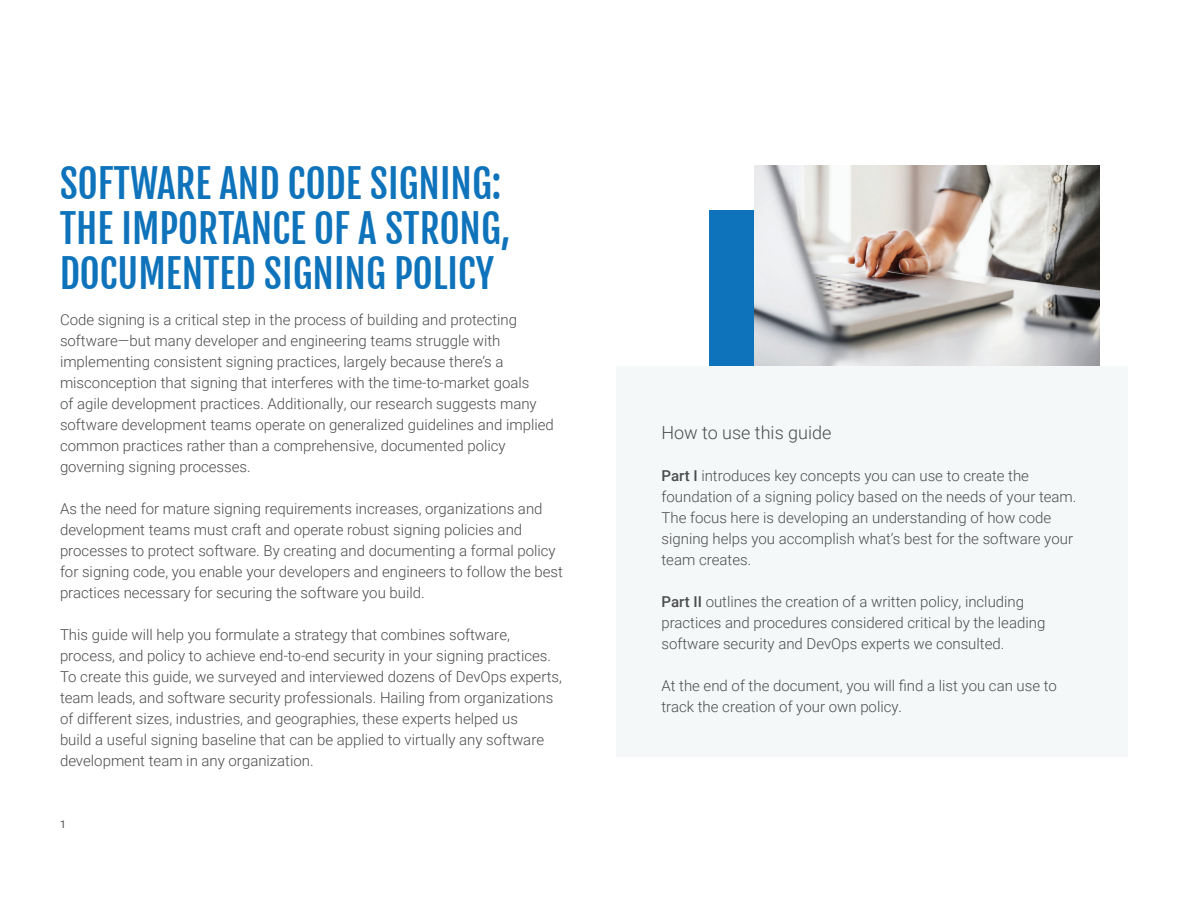
<style>
.page{position:relative;width:1188px;height:918px;background:#fff}
.page>*{position:absolute;margin:0;border:0;box-sizing:border-box;transform-origin:0 0}
.t1{font:39px/45px "Fjalla One";color:#0e73bb}
.t2{font:300 18px "Roboto";color:#4b4c4d}
.t3{font:300 15px/21px "Roboto";color:#4b4c4d}
.t4{font:10.5px "Roboto";color:#4b4c4d}
.s1{font-weight:500}
</style>
<div class="page">
<div style="left:710px;top:210px;width:145px;height:201px;background:#0e73bb"></div>
<div style="left:616px;top:366px;width:512px;height:391px;background:#f5f8f9"></div>
<img style="left:754px;top:165px;width:346px;height:201px">
<h1 class="t1" style="left:60px;top:162px;width:453px">SOFTWARE AND CODE SIGNING:<br>THE IMPORTANCE OF A STRONG,<br>DOCUMENTED SIGNING POLICY</h1>
<p class="t3" style="left:60px;top:308px;width:495px">Code signing is a critical step in the process of building and protecting software—but many developer and engineering teams struggle with implementing consistent signing practices, largely because there’s a misconception that signing that interferes with the time-to-market goals<br>of agile development practices. Additionally, our research suggests many software development teams operate on generalized guidelines and implied common practices rather than a comprehensive, documented policy governing signing processes.</p>
<p class="t3" style="left:60px;top:497px;width:504px">As the need for mature signing requirements increases, organizations and development teams must craft and operate robust signing policies and processes to protect software. By creating and documenting a formal policy for signing code, you enable your developers and engineers to follow the best practices necessary for securing the software you build.</p>
<p class="t3" style="left:60px;top:623px;width:504px">This guide will help you formulate a strategy that combines software, process, and policy to achieve end-to-end security in your signing practices.<br>To create this guide, we surveyed and interviewed dozens of DevOps experts, team leads, and software security professionals. Hailing from organizations of different sizes, industries, and geographies, these experts helped us<br>build a useful signing baseline that can be applied to virtually any software development team in any organization.</p>
<p class="t4" style="left:60px;top:817px;width:7px">1</p>
<p class="t2" style="left:662px;top:420px;width:171px">How to use this guide</p>
<p class="t3" style="left:662px;top:464px;width:417px"><span class="s1">Part I</span> introduces key concepts you can use to create the foundation of a signing policy based on the needs of your team.<br>The focus here is developing an understanding of how code signing helps you accomplish what’s best for the software your team creates.</p>
<p class="t3" style="left:662px;top:590px;width:385px"><span class="s1">Part II</span> outlines the creation of a written policy, including practices and procedures considered critical by the leading software security and DevOps experts we consulted.</p>
<p class="t3" style="left:662px;top:674px;width:397px">At the end of the document, you will find a list you can use to track the creation of your own policy.</p>
</div>
